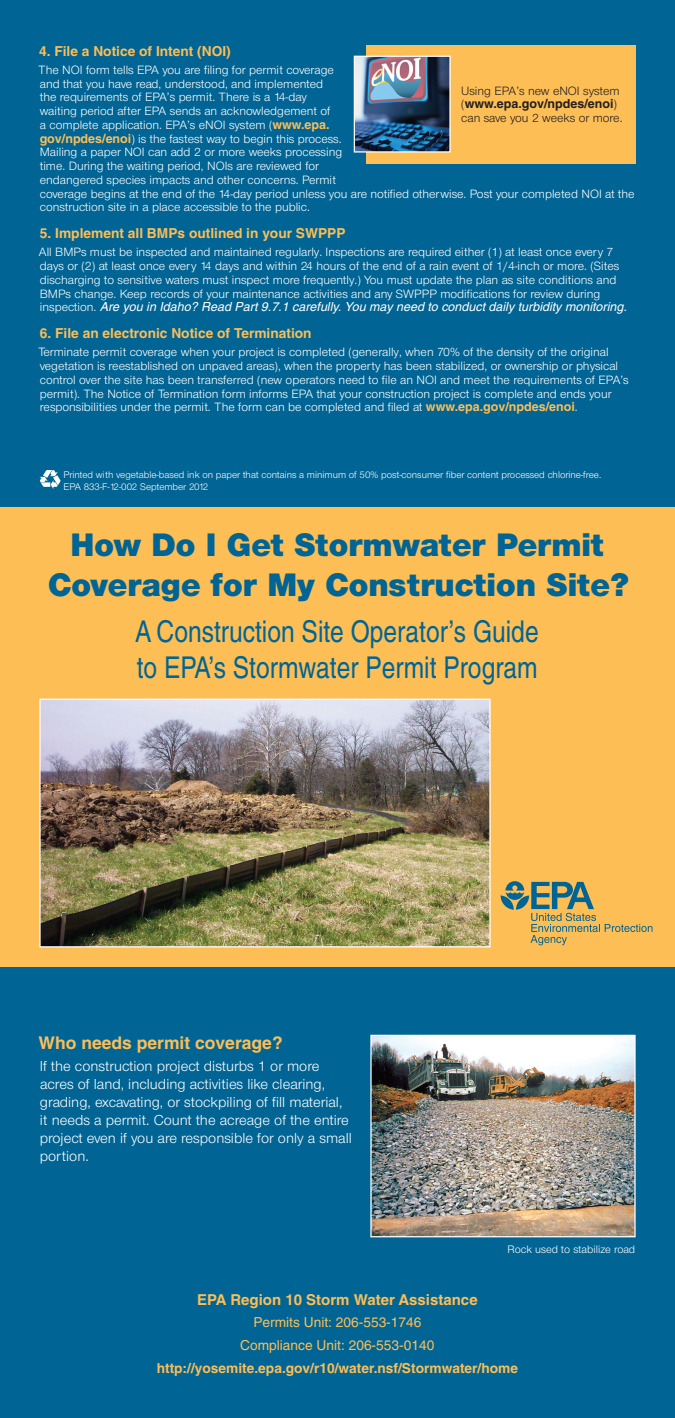
<style>
.page{position:relative;width:675px;height:1418px;background:#fff}
.page>*{position:absolute;margin:0;border:0;box-sizing:border-box;transform-origin:0 0}
.Bighead{font:900 33.75px/40.5px "Sans";color:#006494;text-align:center}
.Bighead-2{font:condensed 30px "Sans";color:#006494}
.Subhead{font:700 17.5px "Sans";color:#fdbe56}
.Body{font:300 15px/18px "Sans";color:#fff}
.Body-2{font:700 15px "Sans";color:#fdbe56}
.Subhead-2{font:700 13.75px "Sans";color:#fdbe56}
.Body-3{font:700 13.75px "Sans";color:#fdbe56}
.Body-4{font:13.75px "Sans";color:#fdbe56}
.Body-5{font:300 12.5px/13.8px "Sans";color:#fff}
.Body-6{font:300 12.5px/13.8px "Sans";color:#231f20}
.t1{font:300 11.25px "Sans";color:#fff}
.Paragraph_Style_1{font:300 10px "Sans";color:#fff}
.s1{font-weight:700;color:#fdbe56}
.s2{font-weight:400;font-style:italic}
.s3{font-weight:700}
</style>
<div class="page">
<div style="left:0;top:506px;width:675px;height:462px;background:#fdbe56"></div>
<div style="left:0;top:0;width:675px;height:506px;background:#006494"></div>
<div style="left:0;top:968px;width:675px;height:450px;background:#006494"></div>
<svg style="left:39px;top:470px;width:22px;height:19px"></svg>
<div style="left:366px;top:45px;width:270px;height:118px;background:#fdbe56"></div>
<img style="left:41px;top:700px;width:448px;height:245px">
<div style="left:39px;top:698px;width:452px;height:249px;border:1px solid #fff"></div>
<img style="left:372px;top:1036px;width:262px;height:199px">
<div style="left:370px;top:1034px;width:266px;height:203px;border:1px solid #fff"></div>
<img style="left:356px;top:58px;width:93px;height:92px">
<div style="left:354px;top:56px;width:97px;height:96px;border:1px solid #fff"></div>
<svg style="left:501px;top:881px;width:152px;height:64px"></svg>
<p class="Subhead-2" style="left:39px;top:42px;width:193px">4. File a Notice of Intent (NOI)</p>
<p class="Body-5" style="left:38px;top:63px;width:598px">The NOI form tells EPA you are filing for permit coverage<br>and that you have read, understood, and implemented<br>the requirements of EPA’s permit. There is a 14-day<br>waiting period after EPA sends an acknowledgement of<br>a complete application. EPA’s eNOI system (<span class="s1">www.epa.<br>gov/npdes/enoi</span>) is the fastest way to begin this process.<br>Mailing a paper NOI can add 2 or more weeks processing<br>time. During the waiting period, NOIs are reviewed for<br>endangered species impacts and other concerns. Permit<br>coverage begins at the end of the 14-day period unless you are notified otherwise. Post your completed NOI at the construction site in a place accessible to the public.</p>
<p class="Subhead-2" style="left:40px;top:225px;width:307px">5. Implement all BMPs outlined in your SWPPP</p>
<p class="Body-5" style="left:39px;top:245px;width:589px">All BMPs must be inspected and maintained regularly. Inspections are required either (1) at least once every 7 days or (2) at least once every 14 days and within 24 hours of the end of a rain event of 1/4-inch or more. (Sites discharging to sensitive waters must inspect more frequently.) You must update the plan as site conditions and BMPs change. Keep records of your maintenance activities and any SWPPP modifications for review during inspection. <span class="s2">Are you in Idaho? Read Part 9.7.1 carefully. You may need to conduct daily turbidity monitoring.</span></p>
<p class="Subhead-2" style="left:40px;top:325px;width:273px">6. File an electronic Notice of Termination</p>
<p class="Body-5" style="left:38px;top:345px;width:592px">Terminate permit coverage when your project is completed (generally, when 70% of the density of the original vegetation is reestablished on unpaved areas), when the property has been stabilized, or ownership or physical control over the site has been transferred (new operators need to file an NOI and meet the requirements of EPA’s permit). The Notice of Termination form informs EPA that your construction project is complete and ends your responsibilities under the permit. The form can be completed and filed at <span class="s1">www.epa.gov/npdes/enoi</span>.</p>
<p class="Body-6" style="left:461px;top:83px;width:163px">Using EPA’s new eNOI system (<span class="s3">www.epa.gov/npdes/enoi</span>) can save you 2 weeks or more.</p>
<p class="Paragraph_Style_1" style="left:63px;top:468px;width:539px">Printed with vegetable-based ink on paper that contains a minimum of 50% post-consumer fiber content processed chlorine-free.</p>
<p class="Paragraph_Style_1" style="left:63px;top:480px;width:146px">EPA 833-F-12-002 September 2012</p>
<p class="Bighead" style="left:48px;top:523px;width:583px">How Do I Get Stormwater Permit<br>Coverage for My Construction Site?</p>
<p class="Bighead-2" style="left:135px;top:614px;width:405px">A Construction Site Operator’s Guide</p>
<p class="Bighead-2" style="left:137px;top:650px;width:403px">to EPA’s Stormwater Permit Program</p>
<p class="Subhead" style="left:39px;top:1032px;width:246px">Who needs permit coverage?</p>
<p class="Body" style="left:40px;top:1057px;width:314px">If the construction project disturbs 1 or more acres of land, including activities like clearing, grading, excavating, or stockpiling of fill material, it needs a permit. Count the acreage of the entire project even if you are responsible for only a small portion.</p>
<p class="t1" style="left:507px;top:1242px;width:129px">Rock used to stabilize road</p>
<p class="Body-2" style="left:197px;top:1290px;width:282px">EPA Region 10 Storm Water Assistance</p>
<p class="Body-4" style="left:253px;top:1314px;width:170px">Permits Unit: 206-553-1746</p>
<p class="Body-4" style="left:240px;top:1337px;width:196px">Compliance Unit: 206-553-0140</p>
<p class="Body-3" style="left:157px;top:1359px;width:363px">http://yosemite.epa.gov/r10/water.nsf/Stormwater/home</p>
</div>
